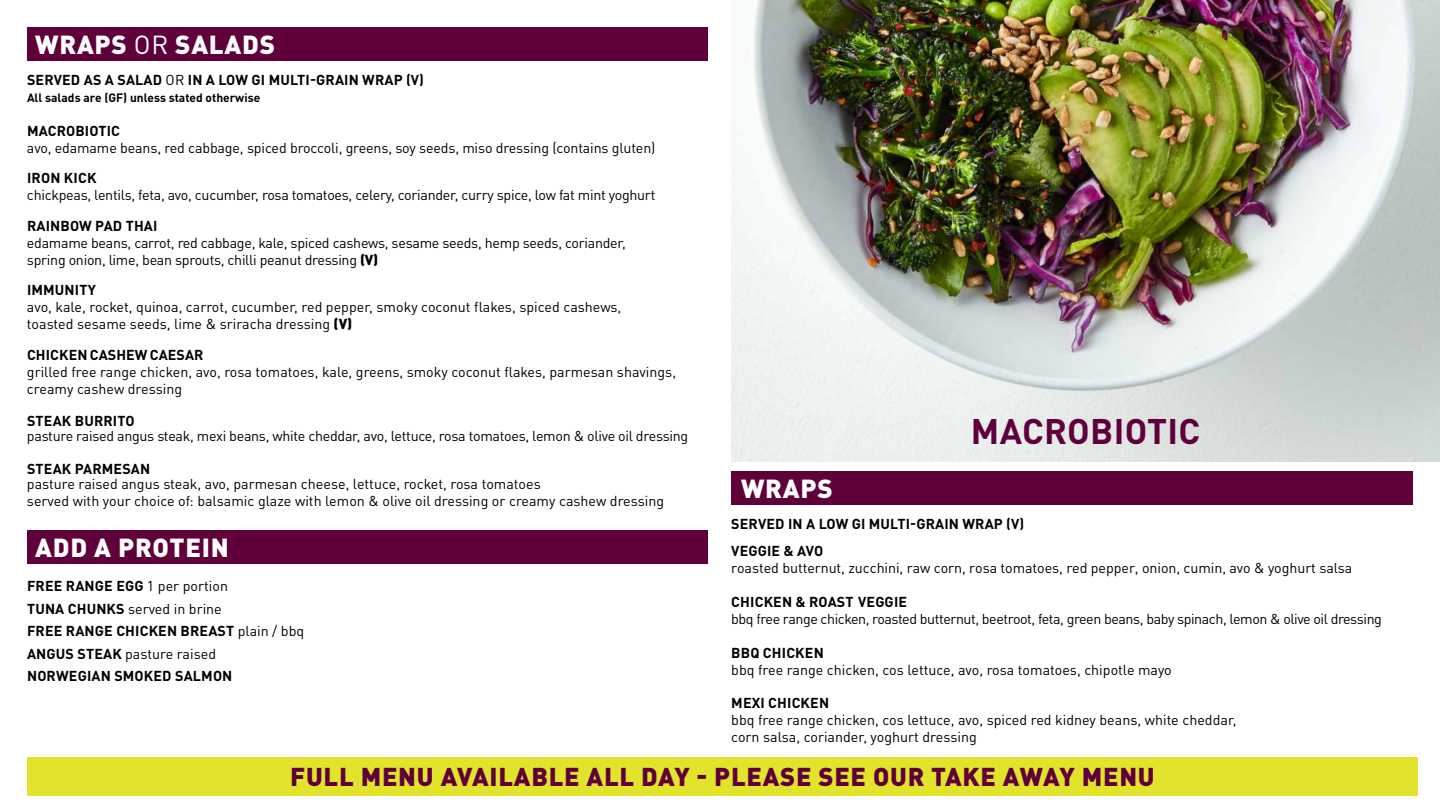
<style>
.page{position:relative;width:1440px;height:810px;background:#fff}
.page>*{position:absolute;margin:0;border:0;box-sizing:border-box;transform-origin:0 0}
.t1{font:700 35.17px "DINOT";letter-spacing:.01em;color:#60003b}
.t2{font:900 25.8px "DINOT";letter-spacing:.03em;color:#fff}
.t3{font:900 25.5px "DINOT";letter-spacing:.03em;color:#60003b}
.t4{font:14.25px/16.9px "DINOT";letter-spacing:-.01em;color:#000}
.t5{font:700 14.25px/22.5px "DINOT";letter-spacing:.01em;color:#000}
.t6{font:14.25px "DINOT";letter-spacing:-.03em;color:#000}
.t7{font:700 12px "DINOT";color:#000}
.s1{font-weight:400}
.s2{font-weight:900}
</style>
<div class="page">
<img style="left:731px;top:0;width:709px;height:462px">
<div style="left:731px;top:471px;width:682px;height:34px;background:#60003b"></div>
<div style="left:27px;top:757px;width:1391px;height:39px;background:#e2e42b"></div>
<div style="left:27px;top:27px;width:681px;height:34px;background:#60003b"></div>
<div style="left:27px;top:530px;width:681px;height:34px;background:#60003b"></div>
<h2 class="t2" style="left:35px;top:27px;width:241px">WRAPS <span class="s1">OR</span> SALADS</h2>
<p class="t5" style="left:27px;top:68px;width:399px">SERVED AS A SALAD <span class="s1">OR</span> IN A LOW GI MULTI-GRAIN WRAP (V)</p>
<p class="t7" style="left:27px;top:90px;width:235px">All salads are (GF) unless stated otherwise</p>
<p class="t5" style="left:27px;top:119px;width:95px">MACROBIOTIC</p>
<p class="t4" style="left:27px;top:139px;width:630px">avo, edamame beans, red cabbage, spiced broccoli, greens, soy seeds, miso dressing (contains gluten)</p>
<p class="t5" style="left:27px;top:167px;width:71px">IRON KICK</p>
<p class="t4" style="left:27px;top:186px;width:630px">chickpeas, lentils, feta, avo, cucumber, rosa tomatoes, celery, coriander, curry spice, low fat mint yoghurt</p>
<p class="t5" style="left:27px;top:214px;width:132px">RAINBOW PAD THAI</p>
<p class="t4" style="left:27px;top:234px;width:600px">edamame beans, carrot, red cabbage, kale, spiced cashews, sesame seeds, hemp seeds, coriander, spring onion, lime, bean sprouts, chilli peanut dressing <span class="s2">(V)</span></p>
<p class="t5" style="left:27px;top:279px;width:70px">IMMUNITY</p>
<p class="t4" style="left:27px;top:299px;width:596px">avo, kale, rocket, quinoa, carrot, cucumber, red pepper, smoky coconut flakes, spiced cashews, toasted sesame seeds, lime &amp; sriracha dressing <span class="s2">(V)</span></p>
<p class="t5" style="left:27px;top:343px;width:178px">CHICKEN CASHEW CAESAR</p>
<p class="t4" style="left:27px;top:363px;width:651px">grilled free range chicken, avo, rosa tomatoes, kale, greens, smoky coconut flakes, parmesan shavings, creamy cashew dressing</p>
<p class="t5" style="left:27px;top:409px;width:109px">STEAK BURRITO</p>
<p class="t4" style="left:27px;top:428px;width:663px">pasture raised angus steak, mexi beans, white cheddar, avo, lettuce, rosa tomatoes, lemon &amp; olive oil dressing</p>
<p class="t5" style="left:27px;top:457px;width:125px">STEAK PARMESAN</p>
<p class="t4" style="left:27px;top:475px;width:639px">pasture raised angus steak, avo, parmesan cheese, lettuce, rocket, rosa tomatoes<br>served with your choice of: balsamic glaze with lemon &amp; olive oil dressing or creamy cashew dressing</p>
<h1 class="t1" style="left:971px;top:408px;width:231px">MACROBIOTIC</h1>
<h2 class="t2" style="left:741px;top:472px;width:93px">WRAPS</h2>
<p class="t5" style="left:731px;top:510px;width:294px;line-height:27px">SERVED IN A LOW GI MULTI-GRAIN WRAP (V)<br>VEGGIE &amp; AVO</p>
<p class="t4" style="left:731px;top:559px;width:623px">roasted butternut, zucchini, raw corn, rosa tomatoes, red pepper, onion, cumin, avo &amp; yoghurt salsa</p>
<p class="t5" style="left:731px;top:590px;width:177px">CHICKEN &amp; ROAST VEGGIE</p>
<p class="t6" style="left:731px;top:610px;width:652px">bbq free range chicken, roasted butternut, beetroot, feta, green beans, baby spinach, lemon &amp; olive oil dressing</p>
<p class="t5" style="left:731px;top:641px;width:94px">BBQ CHICKEN</p>
<p class="t4" style="left:731px;top:661px;width:442px">bbq free range chicken, cos lettuce, avo, rosa tomatoes, chipotle mayo</p>
<p class="t5" style="left:731px;top:691px;width:99px">MEXI CHICKEN</p>
<p class="t4" style="left:731px;top:711px;width:507px">bbq free range chicken, cos lettuce, avo, spiced red kidney beans, white cheddar, corn salsa, coriander, yoghurt dressing</p>
<h3 class="t3" style="left:290px;top:760px;width:866px">FULL MENU AVAILABLE ALL DAY - PLEASE SEE OUR TAKE AWAY MENU</h3>
<h2 class="t2" style="left:35px;top:530px;width:195px">ADD A PROTEIN</h2>
<p class="t5" style="left:27px;top:575px;width:279px">FREE RANGE EGG <span class="s1">1 per portion<br></span>TUNA CHUNKS <span class="s1">served in brine<br></span>FREE RANGE CHICKEN BREAST <span class="s1">plain / bbq<br></span>ANGUS STEAK <span class="s1">pasture raised<br></span>NORWEGIAN SMOKED SALMON</p>
</div>
